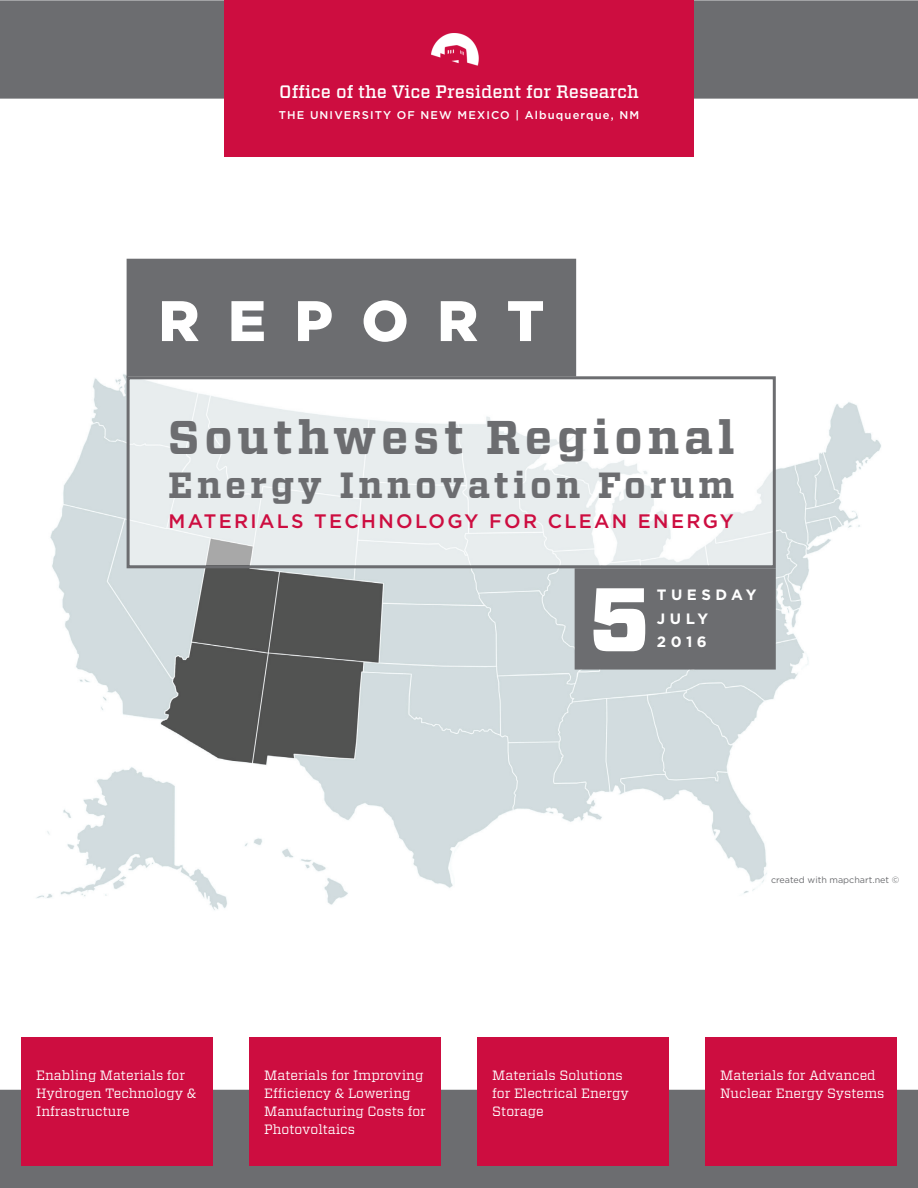
<style>
.page{position:relative;width:918px;height:1188px;background:#fff}
.page>*{position:absolute;margin:0;border:0;box-sizing:border-box;transform-origin:0 0}
.t1{font:900 90px "Vitesse";color:#fff}
.t2{font:900 57px "Gotham";letter-spacing:.5em;color:#fff}
.t3{font:700 47.25px "Vitesse";letter-spacing:.1em;color:#6c6d70}
.t4{font:700 36.3px "Vitesse";letter-spacing:.11em;color:#6c6d70}
.t5{font:500 19.5px "Gotham";letter-spacing:.12em;color:#cd0d40}
.t6{font:500 18px "Vitesse";color:#fff}
.t7{font:700 15px/23.7px "Gotham";letter-spacing:.3em;color:#fff}
.t8{font:13.5px/18px "Vitesse";color:#fff}
.t9{font:500 11.25px "Gotham";letter-spacing:.1em;color:#fff}
.t10{font:9px "Gotham";color:#6c6d70}
</style>
<div class="page">
<img style="left:36px;top:360px;width:845px;height:550px">
<div style="left:770px;top:874px;width:144px;height:85px;background:#fff"></div>
<div style="left:2px;top:2px;width:914px;height:95px;background:#6c6d70"></div>
<div style="left:0;top:0;width:918px;height:99px;border:3px solid #6c6d70"></div>
<div style="left:2px;top:1091px;width:914px;height:95px;background:#6c6d70"></div>
<div style="left:0;top:1090px;width:918px;height:98px;border:3px solid #6c6d70"></div>
<div style="left:224px;top:0;width:470px;height:156px;background:#cd0d40"></div>
<div style="left:128px;top:260px;width:447px;height:116px;background:#6c6d70"></div>
<div style="left:127px;top:259px;width:449px;height:119px;border:3px solid #6c6d70"></div>
<svg style="left:131px;top:380px;width:641px;height:184px;fill:#e8edee"></svg>
<div style="left:127px;top:376px;width:649px;height:192px;border:3px solid #6c6d70"></div>
<div style="left:575px;top:568px;width:201px;height:102px;background:#6c6d70;border:3px solid #6c6d70"></div>
<img style="left:432px;top:33px;width:47px;height:33px">
<div style="left:21px;top:1037px;width:192px;height:129px;background:#cd0d40"></div>
<div style="left:249px;top:1037px;width:192px;height:129px;background:#cd0d40"></div>
<div style="left:477px;top:1037px;width:192px;height:129px;background:#cd0d40"></div>
<div style="left:705px;top:1037px;width:192px;height:129px;background:#cd0d40"></div>
<h3 class="t6" style="left:279px;top:80px;width:361px">Office of the Vice President for Research</h3>
<p class="t9" style="left:279px;top:108px;width:362px">THE UNIVERSITY OF NEW MEXICO | Albuquerque, NM</p>
<h2 class="t2" style="left:158px;top:282px;width:387px">REPORT</h2>
<h3 class="t3" style="left:168px;top:406px;width:568px">Southwest Regional</h3>
<h3 class="t4" style="left:168px;top:461px;width:568px">Energy Innovation Forum</h3>
<h3 class="t5" style="left:169px;top:509px;width:567px">MATERIALS TECHNOLOGY FOR CLEAN ENERGY</h3>
<h1 class="t1" style="left:589px;top:559px;width:62px">5</h1>
<p class="t7" style="left:657px;top:583px;width:101px">TUESDAY<br>JULY<br>2016</p>
<p class="t10" style="left:771px;top:874px;width:130px">created with mapchart.net ©</p>
<p class="t8" style="left:36px;top:1066px;width:162px">Enabling Materials for<br>Hydrogen Technology &amp;<br>Infrastructure</p>
<p class="t8" style="left:264px;top:1066px;width:163px">Materials for Improving<br>Efficiency &amp; Lowering<br>Manufacturing Costs for<br>Photovoltaics</p>
<p class="t8" style="left:492px;top:1066px;width:138px">Materials Solutions for Electrical Energy<br>Storage</p>
<p class="t8" style="left:720px;top:1066px;width:166px">Materials for Advanced<br>Nuclear Energy Systems</p>
</div>
